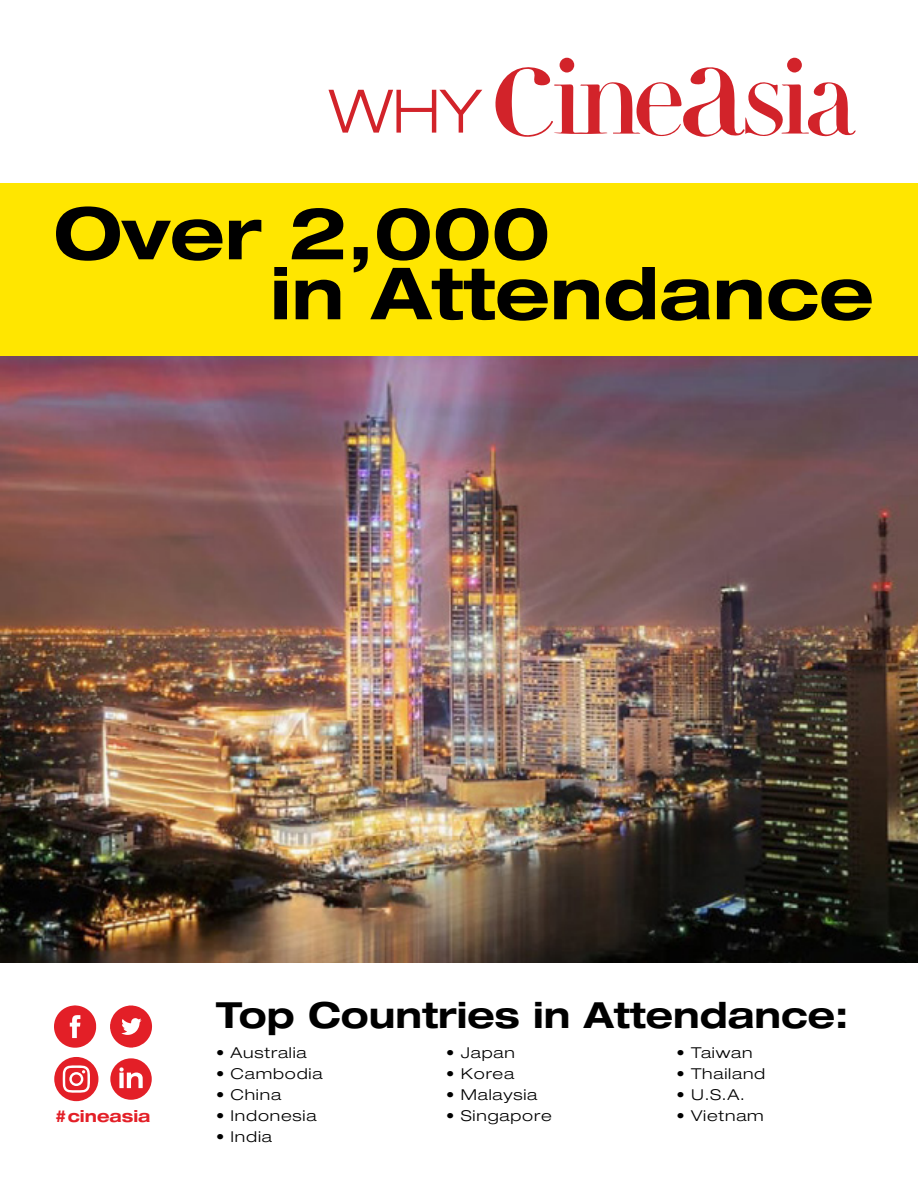
<style>
.page{position:relative;width:918px;height:1188px;background:#fff}
.page>*{position:absolute;margin:0;border:0;box-sizing:border-box;transform-origin:0 0}
.t1{font:700 expanded 72px/60px "Helvetica Neue LT Std";color:#000}
.t2{font:300 expanded 60px "Helvetica Neue LT Std";color:#d2232a}
.t3{font:700 expanded 36px "Helvetica Neue LT Std";color:#000}
.t4{font:700 expanded 16.5px "Helvetica Neue LT Std";color:#e31f27}
.t5{font:300 expanded 15px "Helvetica Neue LT Std";letter-spacing:.05em;color:#000;scale:1.1 1}
</style>
<div class="page">
<img style="left:0;top:356px;width:918px;height:606px">
<div style="left:0;top:184px;width:918px;height:172px;background:#ffe600"></div>
<svg style="left:54px;top:1005px;width:42px;height:43px"></svg>
<svg style="left:110px;top:1006px;width:42px;height:42px"></svg>
<svg style="left:110px;top:1058px;width:42px;height:42px"></svg>
<div style="left:54px;top:1057px;width:44px;height:44px;background:#e31f27;border-radius:50%"></div>
<svg style="left:63px;top:1065px;width:27px;height:28px"></svg>
<div style="left:560px;top:58px;width:14px;height:15px;background:#d2232a;border-radius:50%"></div>
<div style="left:787px;top:58px;width:15px;height:15px;background:#d2232a;border-radius:50%"></div>
<svg style="left:495px;top:64px;width:361px;height:73px"></svg>
<h2 class="t2" style="left:329px;top:75px;width:154px">WHY</h2>
<h1 class="t1" style="left:270px;top:202px;width:605px;text-indent:-216px">Over 2,000<br>in Attendance</h1>
<p class="t4" style="left:54px;top:1106px;width:98px">#cineasia</p>
<h3 class="t3" style="left:216px;top:993px;width:634px">Top Countries in Attendance:</h3>
<p class="t5" style="left:216px;top:1044px;width:84px">• Australia</p>
<p class="t5" style="left:216px;top:1065px;width:98px">• Cambodia</p>
<p class="t5" style="left:216px;top:1086px;width:61px">• China</p>
<p class="t5" style="left:216px;top:1107px;width:93px">• Indonesia</p>
<p class="t5" style="left:216px;top:1128px;width:52px">• India</p>
<p class="t5" style="left:446px;top:1044px;width:64px">• Japan</p>
<p class="t5" style="left:446px;top:1065px;width:63px">• Korea</p>
<p class="t5" style="left:446px;top:1086px;width:84px">• Malaysia</p>
<p class="t5" style="left:446px;top:1107px;width:97px">• Singapore</p>
<p class="t5" style="left:677px;top:1044px;width:71px">• Taiwan</p>
<p class="t5" style="left:677px;top:1065px;width:82px">• Thailand</p>
<p class="t5" style="left:677px;top:1086px;width:63px">• U.S.A.</p>
<p class="t5" style="left:677px;top:1107px;width:81px">• Vietnam</p>
</div>
